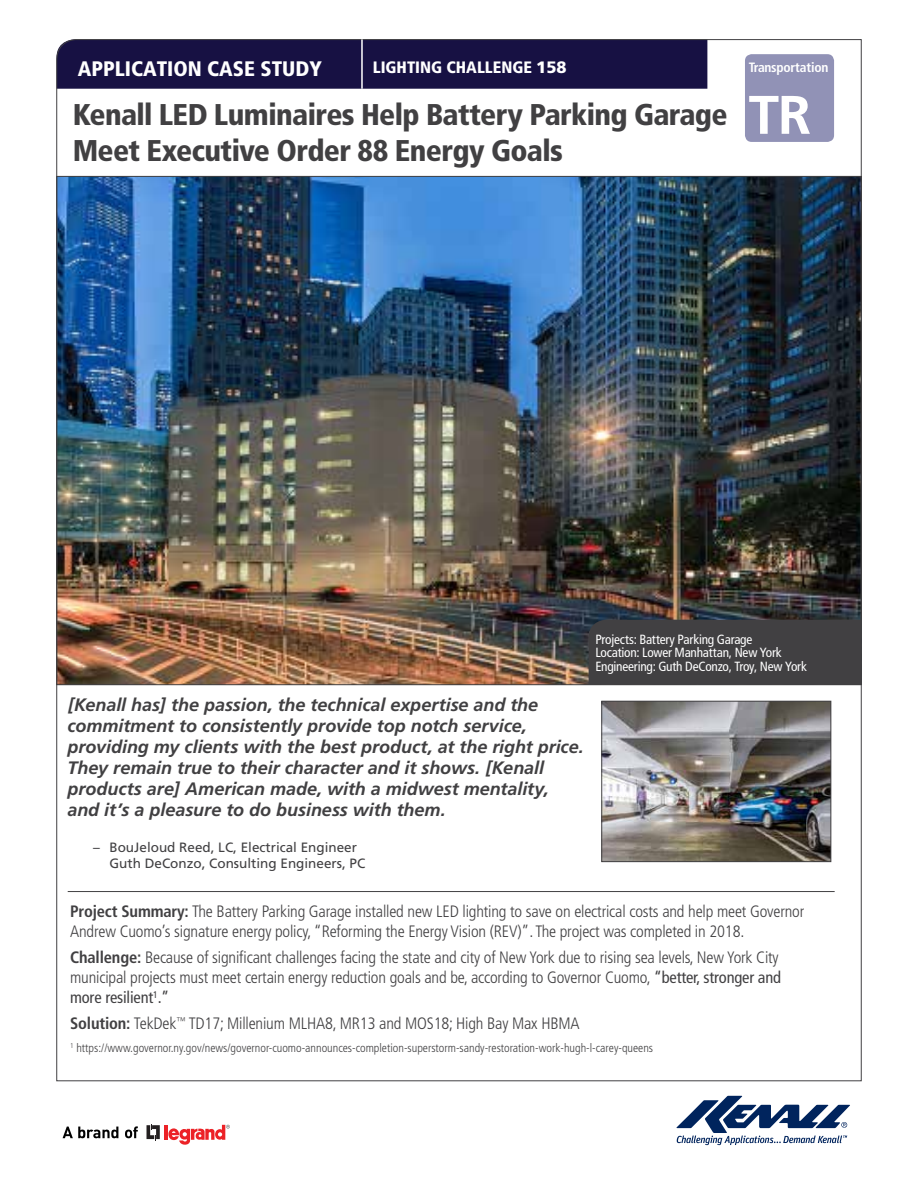
<style>
.page{position:relative;width:918px;height:1188px;background:#fff}
.page>*{position:absolute;margin:0;border:0;box-sizing:border-box;transform-origin:0 0}
.t1{font:900 condensed 30px/35.5px "Frutiger LT Std";letter-spacing:-.02em;color:#414042}
.t2{font:900 condensed 21px "Frutiger LT Std";color:#fff}
.t3{font:italic 700 18px/21px "Frutiger LT Std";letter-spacing:-.005em;color:#414042}
.t4{font:300 condensed 16.5px/19.8px "Frutiger LT Std";letter-spacing:-.01em;color:#414042}
.t5{font:900 condensed 16.5px "Frutiger LT Std";color:#fff}
.t6{font:13.5px/16.2px "Frutiger LT Std";color:#414042}
.t7{font:700 condensed 13.5px "Frutiger LT Std";letter-spacing:-.02em;color:#fff}
.t8{font:condensed 13.35px/13.5px "Frutiger LT Std";letter-spacing:-.015em;color:#fff}
.t9{font:300 condensed 12px "Frutiger LT Std";color:#414042}
.s1{font-stretch:normal}
.s2{font-weight:700;font-stretch:normal;font-size:54.3px;color:#fff}
.s3{font-weight:700}
.s4{font-weight:400}
</style>
<div class="page">
<img style="left:56px;top:39px;width:806px;height:1042px">
<hr style="left:68px;top:891px;width:767px;height:1px;background:#414042">
<hr style="left:361px;top:39px;width:2px;height:50px;background:#fff">
<img style="left:604px;top:703px;width:225px;height:157px">
<div style="left:602px;top:701px;width:229px;height:161px;border:1px solid #414042"></div>
<div style="left:589px;top:620px;width:272px;height:65px;background:#414042"></div>
<div style="left:745px;top:54px;width:89px;height:88px;background:#9192b6;border-radius:7px"></div>
<svg style="left:676px;top:1096px;width:174px;height:49px"></svg>
<svg style="left:147px;top:1124px;width:13px;height:16px"></svg>
<hr style="left:165px;top:1125px;width:3px;height:15px;background:#ec2227">
<svg style="left:168px;top:1125px;width:62px;height:20px"></svg>
<svg style="left:63px;top:1127px;width:55px;height:11px"></svg>
<svg style="left:125px;top:1126px;width:13px;height:12px"></svg>
<p class="t2" style="left:78px;top:56px;width:246px">APPLICATION CASE STUDY</p>
<p class="t5" style="left:373px;top:57px;width:195px">LIGHTING CHALLENGE <span class="s1">158</span></p>
<p class="t7" style="left:749px;top:59px;width:81px">Transportation</p>
<h1 class="t1" style="left:73px;top:97px;width:740px">Kenall LED Luminaires Help Battery Parking Garage <span class="s2">TR<br></span>Meet Executive Order 88 Energy Goals</h1>
<p class="t3" style="left:68px;top:695px;width:518px">[Kenall has] the passion, the technical expertise and the commitment to consistently provide top notch service, providing my clients with the best product, at the right price.<br>They remain true to their character and it shows. [Kenall products are] American made, with a midwest mentality, and it’s a pleasure to do business with them.</p>
<p class="t6" style="left:109px;top:839px;width:257px;text-indent:-16px">– BouJeloud Reed, LC, Electrical Engineer<br>Guth DeConzo, Consulting Engineers, PC</p>
<p class="t8" style="left:595px;top:632px;width:213px">Projects: Battery Parking Garage<br>Location: Lower Manhattan, New York<br>Engineering: Guth DeConzo, Troy, New York</p>
<p class="t4" style="left:70px;top:902px;width:736px"><span class="s3">Project Summary:</span> The Battery Parking Garage installed new LED lighting to save on electrical costs and help meet Governor<br>Andrew Cuomo’s signature energy policy, “Reforming the Energy Vision (REV)”. The project was completed in 2018.</p>
<p class="t4" style="left:70px;top:948px;width:712px"><span class="s3">Challenge:</span> Because of significant challenges facing the state and city of New York due to rising sea levels, New York City municipal projects must meet certain energy reduction goals and be, according to Governor Cuomo, <span class="s4">“better, stronger and more resilient</span><sup>1</sup><span class="s4">.”</span></p>
<p class="t4" style="left:70px;top:1014px;width:511px"><span class="s3">Solution:</span> TekDek<sup>™</sup> TD17; Millenium MLHA8, MR13 and MOS18; High Bay Max HBMA</p>
<p class="t9" style="left:70px;top:1041px;width:585px"><sup>1</sup> https://www.governor.ny.gov/news/governor-cuomo-announces-completion-superstorm-sandy-restoration-work-hugh-l-carey-queens</p>
</div>
